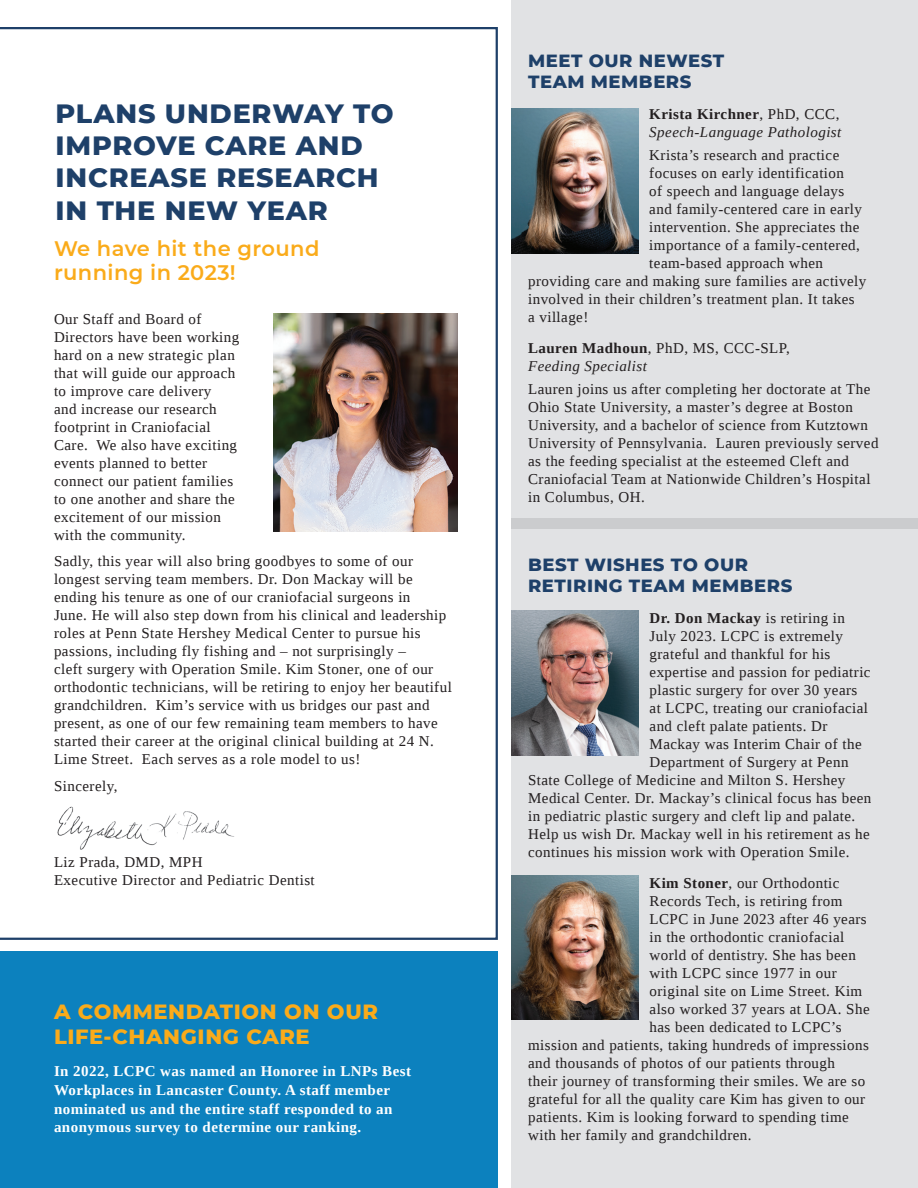
<style>
.page{position:relative;width:918px;height:1188px;background:#fff}
.page>*{position:absolute;margin:0;border:0;box-sizing:border-box;transform-origin:0 0}
.t1{font:800 27px/32.4px "Montserrat";letter-spacing:.03em;color:#1e4069}
.t2{font:800 21px/25.2px "Montserrat";letter-spacing:.03em;color:#faab1a}
.t3{font:600 21px/24px "Montserrat";letter-spacing:.02em;color:#faab1a}
.t4{font:800 18px/21px "Montserrat";letter-spacing:.03em;color:#1e4069}
.t5{font:15px/18px "Liberation Serif";letter-spacing:.03em;color:#231f20}
.t6{font:700 15px/18.8px "Liberation Serif";letter-spacing:.03em;color:#fff}
.t7{font:italic 15px/18px "Liberation Serif";letter-spacing:.03em;color:#231f20}
.t8{font:700 15px "Liberation Serif";letter-spacing:.03em;color:#231f20}
.s1{font-weight:700;font-style:normal}
.s2{font-style:normal}
.s3{font-weight:400}
.s4{font-weight:700}
</style>
<div class="page">
<div style="left:512px;top:518px;width:406px;height:670px;background:#e1e2e4"></div>
<div style="left:0;top:951px;width:498px;height:237px;background:#0c81be"></div>
<div style="left:512px;top:0;width:406px;height:518px;background:#e1e2e4"></div>
<div style="left:512px;top:518px;width:406px;height:11px;background:#cbccce"></div>
<img style="left:512px;top:109px;width:127px;height:144px">
<img style="left:512px;top:611px;width:127px;height:144px">
<img style="left:512px;top:875px;width:127px;height:145px">
<svg style="left:0;top:27px;width:498px;height:913px"></svg>
<h1 class="t1" style="left:56px;top:95px;width:340px">PLANS UNDERWAY TO<br>IMPROVE CARE AND<br>INCREASE RESEARCH<br>IN THE NEW YEAR</h1>
<h2 class="t3" style="left:54px;top:236px;width:267px">We have hit the ground running in 2023!</h2>
<p class="t5" style="left:54px;top:310px;width:187px">Our Staff and Board of<br>Directors have been working hard on a new strategic plan that will guide our approach to improve care delivery<br>and increase our research footprint in Craniofacial<br>Care. We also have exciting events planned to better connect our patient families to one another and share the excitement of our mission with the community.</p>
<p class="t5" style="left:54px;top:552px;width:399px">Sadly, this year will also bring goodbyes to some of our longest serving team members. Dr. Don Mackay will be ending his tenure as one of our craniofacial surgeons in<br>June. He will also step down from his clinical and leadership roles at Penn State Hershey Medical Center to pursue his passions, including fly fishing and – not surprisingly –<br>cleft surgery with Operation Smile. Kim Stoner, one of our orthodontic technicians, will be retiring to enjoy her beautiful grandchildren. Kim’s service with us bridges our past and present, as one of our few remaining team members to have started their career at the original clinical building at 24 N.<br>Lime Street. Each serves as a role model to us!</p>
<p class="t5" style="left:54px;top:777px;width:65px">Sincerely,</p>
<p class="t5" style="left:54px;top:853px;width:262px">Liz Prada, DMD, MPH<br>Executive Director and Pediatric Dentist</p>
<h2 class="t2" style="left:54px;top:998px;width:326px">A COMMENDATION ON OUR<br>LIFE-CHANGING CARE</h2>
<p class="t6" style="left:54px;top:1062px;width:359px">In 2022, LCPC was named an Honoree in LNPs Best Workplaces in Lancaster County. A staff member nominated us and the entire staff responded to an anonymous survey to determine our ranking.</p>
<p class="t4" style="left:528px;top:50px;width:197px">MEET OUR NEWEST<br>TEAM MEMBERS</p>
<p class="t7" style="left:649px;top:105px;width:194px"><span class="s1">Krista Kirchner</span><span class="s2">, PhD, CCC,<br></span>Speech-Language Pathologist</p>
<p class="t5" style="left:649px;top:146px;width:192px">Krista’s research and practice</p>
<p class="t5" style="left:649px;top:164px;width:196px">focuses on early identification</p>
<p class="t5" style="left:649px;top:182px;width:197px">of speech and language delays</p>
<p class="t5" style="left:649px;top:200px;width:214px">and family-centered care in early</p>
<p class="t5" style="left:649px;top:218px;width:212px">intervention. She appreciates the</p>
<p class="t5" style="left:649px;top:236px;width:212px">importance of a family-centered,</p>
<p class="t5" style="left:649px;top:254px;width:175px">team-based approach when</p>
<p class="t5" style="left:528px;top:272px;width:340px">providing care and making sure families are actively</p>
<p class="t5" style="left:528px;top:290px;width:328px">involved in their children’s treatment plan. It takes</p>
<p class="t5" style="left:528px;top:308px;width:62px">a village!</p>
<p class="t7" style="left:528px;top:339px;width:263px"><span class="s1">Lauren Madhoun</span><span class="s2">, PhD, MS, CCC-SLP,<br></span>Feeding Specialist</p>
<p class="t5" style="left:528px;top:379px;width:352px">Lauren joins us after completing her doctorate at The Ohio State University, a master’s degree at Boston University, and a bachelor of science from Kutztown University of Pennsylvania. Lauren previously served as the feeding specialist at the esteemed Cleft and Craniofacial Team at Nationwide Children’s Hospital in Columbus, OH.</p>
<p class="t4" style="left:528px;top:553px;width:266px">BEST WISHES TO OUR<br>RETIRING TEAM MEMBERS</p>
<p class="t8" style="left:650px;top:608px;width:197px">Dr. Don Mackay <span class="s3">is retiring in</span></p>
<p class="t5" style="left:650px;top:627px;width:195px">July 2023. LCPC is extremely</p>
<p class="t5" style="left:650px;top:645px;width:182px">grateful and thankful for his</p>
<p class="t5" style="left:650px;top:663px;width:223px">expertise and passion for pediatric</p>
<p class="t5" style="left:650px;top:681px;width:209px">plastic surgery for over 30 years</p>
<p class="t5" style="left:650px;top:699px;width:220px">at LCPC, treating our craniofacial</p>
<p class="t5" style="left:650px;top:717px;width:179px">and cleft palate patients. Dr</p>
<p class="t5" style="left:650px;top:735px;width:214px">Mackay was Interim Chair of the</p>
<p class="t5" style="left:650px;top:753px;width:200px">Department of Surgery at Penn</p>
<p class="t5" style="left:528px;top:771px;width:319px">State College of Medicine and Milton S. Hershey</p>
<p class="t5" style="left:528px;top:789px;width:345px">Medical Center. Dr. Mackay’s clinical focus has been</p>
<p class="t5" style="left:528px;top:807px;width:329px">in pediatric plastic surgery and cleft lip and palate.</p>
<p class="t5" style="left:528px;top:825px;width:343px">Help us wish Dr. Mackay well in his retirement as he</p>
<p class="t5" style="left:528px;top:843px;width:323px">continues his mission work with Operation Smile.</p>
<p class="t5" style="left:650px;top:874px;width:192px"><span class="s4">Kim Stoner</span>, our Orthodontic</p>
<p class="t5" style="left:650px;top:892px;width:194px">Records Tech, is retiring from</p>
<p class="t5" style="left:650px;top:910px;width:219px">LCPC in June 2023 after 46 years</p>
<p class="t5" style="left:650px;top:928px;width:196px">in the orthodontic craniofacial</p>
<p class="t5" style="left:650px;top:946px;width:208px">world of dentistry. She has been</p>
<p class="t5" style="left:650px;top:964px;width:189px">with LCPC since 1977 in our</p>
<p class="t5" style="left:650px;top:982px;width:214px">original site on Lime Street. Kim</p>
<p class="t5" style="left:650px;top:1000px;width:222px">also worked 37 years at LOA. She</p>
<p class="t5" style="left:650px;top:1018px;width:194px">has been dedicated to LCPC’s</p>
<p class="t5" style="left:528px;top:1036px;width:342px">mission and patients, taking hundreds of impressions</p>
<p class="t5" style="left:528px;top:1054px;width:308px">and thousands of photos of our patients through</p>
<p class="t5" style="left:528px;top:1072px;width:339px">their journey of transforming their smiles. We are so</p>
<p class="t5" style="left:528px;top:1090px;width:339px">grateful for all the quality care Kim has given to our</p>
<p class="t5" style="left:528px;top:1108px;width:322px">patients. Kim is looking forward to spending time</p>
<p class="t5" style="left:528px;top:1126px;width:225px">with her family and grandchildren.</p>
</div>
